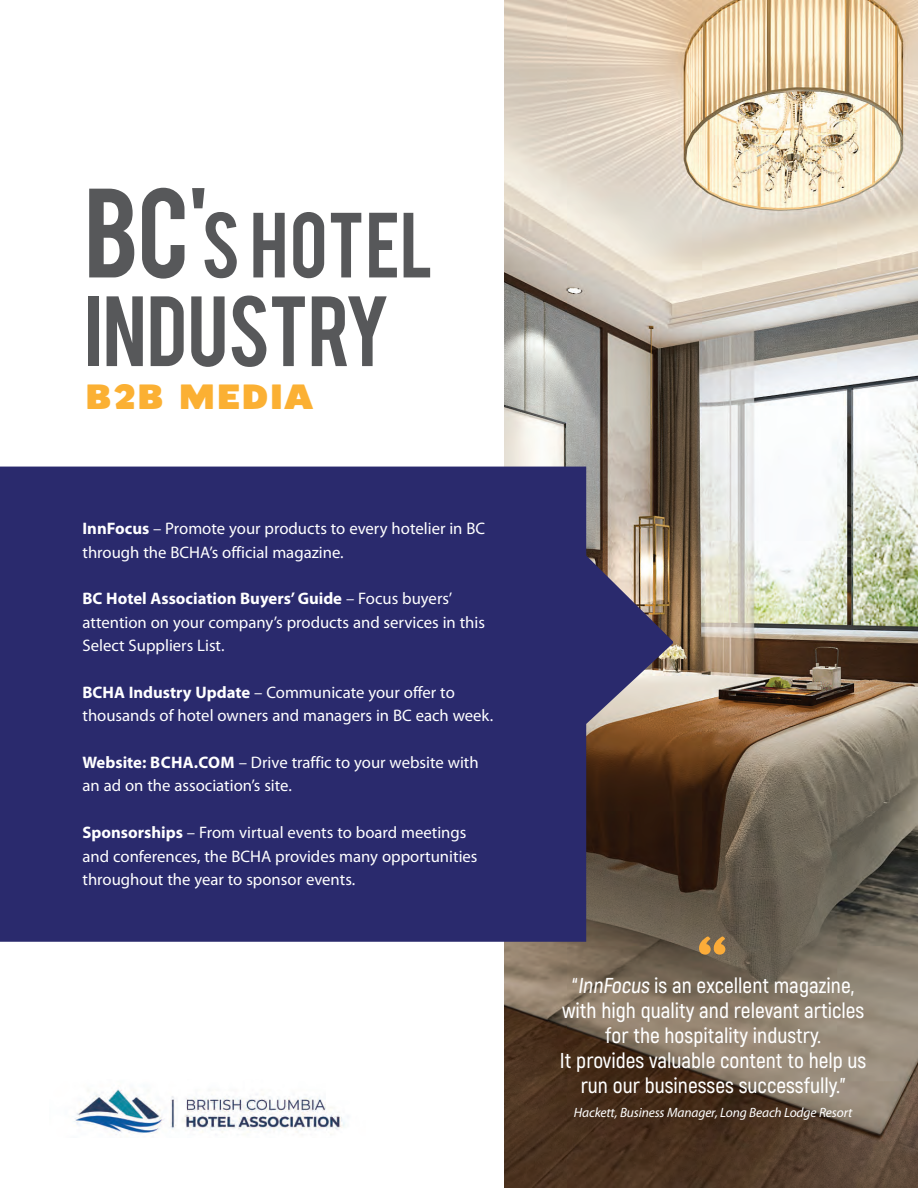
<style>
.page{position:relative;width:918px;height:1188px;background:#fff}
.page>*{position:absolute;margin:0;border:0;box-sizing:border-box;transform-origin:0 0}
.t1{font:900 88.5px "Gordon";color:#fbac39}
.Body_text{font:78.3px "Bebas";color:#57585a}
.Body_text-2{font:72.6px "Bebas";letter-spacing:.01em;color:#57585a}
.t2{font:900 49.05px "Gordon";color:#fbb033}
.t3{font:600 21.6px/24.9px "Akrobat";color:#fff;text-align:center}
.body{font:16.65px/23.4px "Myriad Pro";color:#fff}
.body-2{font:italic 13.5px "Myriad Pro";letter-spacing:-.01em;color:#fff}
.s1{font-size:99.75px}
.s2{font-weight:700}
</style>
<div class="page">
<img style="left:504px;top:0;width:414px;height:1188px">
<svg style="left:0;top:467px;width:673px;height:475px;background:#32306a"></svg>
<img style="left:74px;top:1089px;width:271px;height:46px">
<p class="Body_text-2" style="left:85px;top:192px;width:350px"><span class="s1">BC'</span>S HOTEL</p>
<p class="Body_text" style="left:85px;top:274px;width:307px">INDUSTRY</p>
<p class="t2" style="left:85px;top:372px;width:231px">b2b media</p>
<p class="body" style="left:82px;top:517px;width:404px"><span class="s2">InnFocus</span> – Promote your products to every hotelier in BC through the BCHA’s official magazine.</p>
<p class="body" style="left:82px;top:587px;width:404px"><span class="s2">BC Hotel Association Buyers’ Guide</span> – Focus buyers’ attention on your company’s products and services in this<br>Select Suppliers List.</p>
<p class="body" style="left:82px;top:681px;width:412px"><span class="s2">BCHA Industry Update</span> – Communicate your offer to thousands of hotel owners and managers in BC each week.</p>
<p class="body" style="left:82px;top:751px;width:398px"><span class="s2">Website: BCHA.COM</span> – Drive traffic to your website with an ad on the association’s site.</p>
<p class="body" style="left:82px;top:821px;width:397px"><span class="s2">Sponsorships</span> – From virtual events to board meetings and conferences, the BCHA provides many opportunities throughout the year to sponsor events.</p>
<p class="t1" style="left:695px;top:921px;width:35px">“</p>
<p class="t3" style="left:572px;top:973px;width:283px">“InnFocus is an excellent magazine,</p>
<p class="t3" style="left:560px;top:998px;width:308px">with high quality and relevant articles for the hospitality industry.<br>It provides valuable content to help us run our businesses successfully.”</p>
<p class="body-2" style="left:574px;top:1105px;width:280px">Hackett, Business Manager, Long Beach Lodge Resort</p>
</div>
